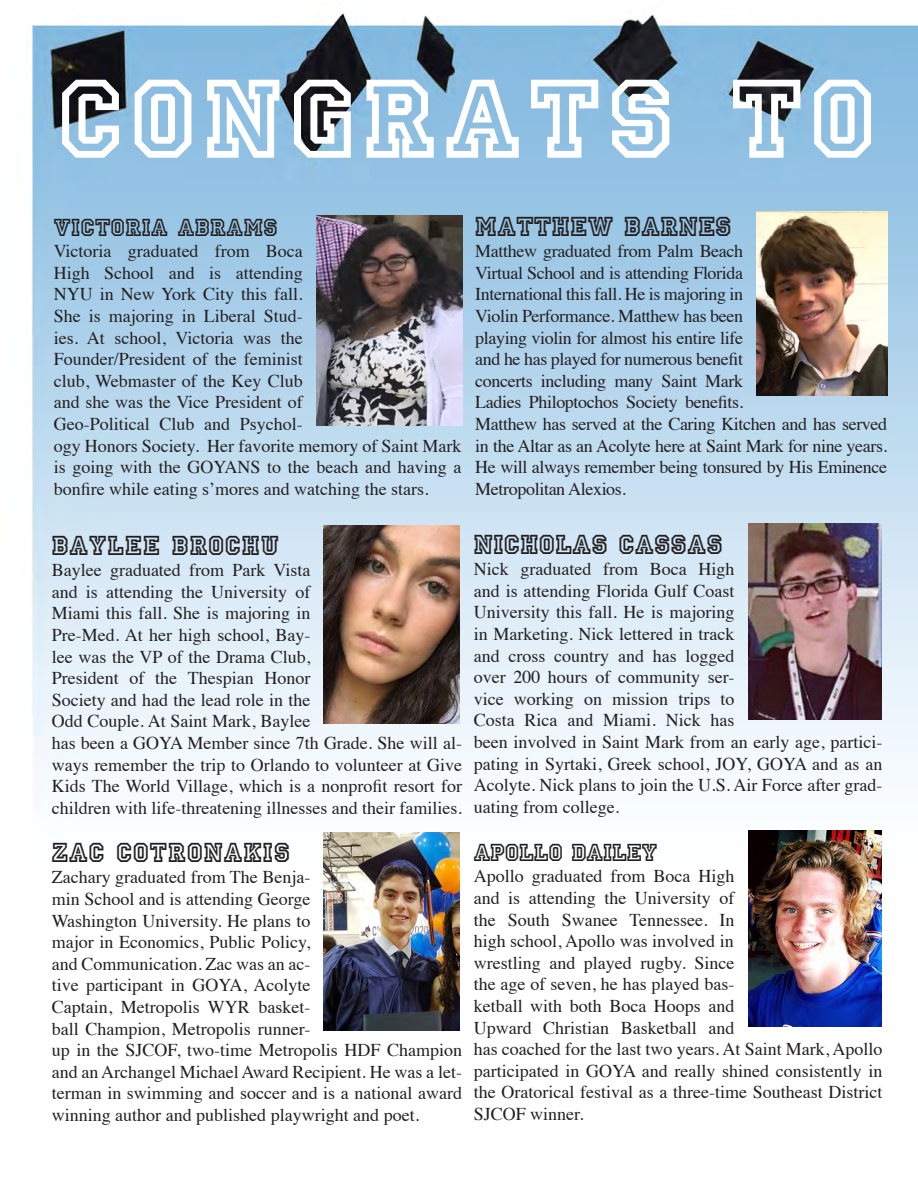
<style>
.page{position:relative;width:918px;height:1188px;background:#fff}
.page>*{position:absolute;margin:0;border:0;box-sizing:border-box;transform-origin:0 0}
.t1{font:117px "Princetown LET";letter-spacing:.075em;color:#fff}
.t2{font:28.5px "Princetown LET";letter-spacing:.025em;color:#231f20}
.t3{font:25.5px "Princetown LET";letter-spacing:.02em;color:#231f20}
.t4{font:25.5px "Princetown LET";color:#231f20}
.t5{font:18px/21.6px "Times";color:#231f20}
.t6{font:18px/21.6px "Times";letter-spacing:-.02em;color:#231f20}
</style>
<div class="page">
<img style="left:32px;top:13px;width:886px;height:1018px">
<img style="left:757px;top:211px;width:130px;height:184px">
<img style="left:316px;top:215px;width:146px;height:211px">
<img style="left:324px;top:525px;width:135px;height:199px">
<img style="left:748px;top:523px;width:133px;height:197px">
<img style="left:324px;top:832px;width:135px;height:199px">
<img style="left:748px;top:830px;width:133px;height:197px">
<p class="t1" style="left:59px;top:50px;width:817px">CONGRATS TO</p>
<p class="t3" style="left:54px;top:212px;width:225px">VICTORIA ABRAMS</p>
<p class="t5" style="left:54px;top:239px;width:409px">Victoria graduated from Boca<br>High School and is attending<br>NYU in New York City this fall.<br>She is majoring in Liberal Stud-<br>ies. At school, Victoria was the<br>Founder/President of the feminist<br>club, Webmaster of the Key Club<br>and she was the Vice President of<br>Geo-Political Club and Psychol-<br>ogy Honors Society. Her favorite memory of Saint Mark is going with the GOYANS to the beach and having a bonfire while eating s’mores and watching the stars.</p>
<p class="t2" style="left:52px;top:528px;width:228px">BAYLEE BROCHU</p>
<p class="t5" style="left:52px;top:558px;width:412px">Baylee graduated from Park Vista<br>and is attending the University of<br>Miami this fall. She is majoring in<br>Pre-Med. At her high school, Bay-<br>lee was the VP of the Drama Club,<br>President of the Thespian Honor<br>Society and had the lead role in the<br>Odd Couple. At Saint Mark, Baylee<br>has been a GOYA Member since 7th Grade. She will al&shy;ways remember the trip to Orlando to volunteer at Give Kids The World Village, which is a nonprofit resort for children with life-threatening illnesses and their families.</p>
<p class="t2" style="left:52px;top:835px;width:240px">ZAC COTRONAKIS</p>
<p class="t5" style="left:52px;top:865px;width:412px">Zachary graduated from The Benja-<br>min School and is attending George<br>Washington University. He plans to<br>major in Economics, Public Policy,<br>and Communication. Zac was an ac-<br>tive participant in GOYA, Acolyte<br>Captain, Metropolis WYR basket-<br>ball Champion, Metropolis runner-<br>up in the SJCOF, two-time Metropolis HDF Champion and an Archangel Michael Award Recipient. He was a let&shy;terman in swimming and soccer and is a national award winning author and published playwright and poet.</p>
<p class="t2" style="left:475px;top:209px;width:258px">MATTHEW BARNES</p>
<p class="t6" style="left:475px;top:239px;width:414px">Matthew graduated from Palm Beach<br>Virtual School and is attending Florida<br>International this fall. He is majoring in<br>Violin Performance. Matthew has been<br>playing violin for almost his entire life<br>and he has played for numerous benefit<br>concerts including many Saint Mark<br>Ladies Philoptochos Society benefits.<br>Matthew has served at the Caring Kitchen and has served in the Altar as an Acolyte here at Saint Mark for nine years.<br>He will always remember being tonsured by His Eminence Metropolitan Alexios.</p>
<p class="t2" style="left:474px;top:527px;width:250px">NICHOLAS CASSAS</p>
<p class="t5" style="left:474px;top:557px;width:410px">Nick graduated from Boca High<br>and is attending Florida Gulf Coast<br>University this fall. He is majoring<br>in Marketing. Nick lettered in track<br>and cross country and has logged<br>over 200 hours of community ser-<br>vice working on mission trips to<br>Costa Rica and Miami. Nick has<br>been involved in Saint Mark from an early age, partici&shy;pating in Syrtaki, Greek school, JOY, GOYA and as an Acolyte. Nick plans to join the U.S. Air Force after grad&shy;uating from college.</p>
<p class="t4" style="left:474px;top:837px;width:185px">APOLLO DAILEY</p>
<p class="t5" style="left:474px;top:864px;width:262px;text-align:justify">Apollo graduated from Boca High and is attending the University of the South Swanee Tennessee. In high school, Apollo was involved in</p>
<p class="t5" style="left:474px;top:950px;width:410px">wrestling and played rugby. Since<br>the age of seven, he has played bas-<br>ketball with both Boca Hoops and<br>Upward Christian Basketball and<br>has coached for the last two years. At Saint Mark, Apollo participated in GOYA and really shined consistently in the Oratorical festival as a three-time Southeast District SJCOF winner.</p>
</div>
